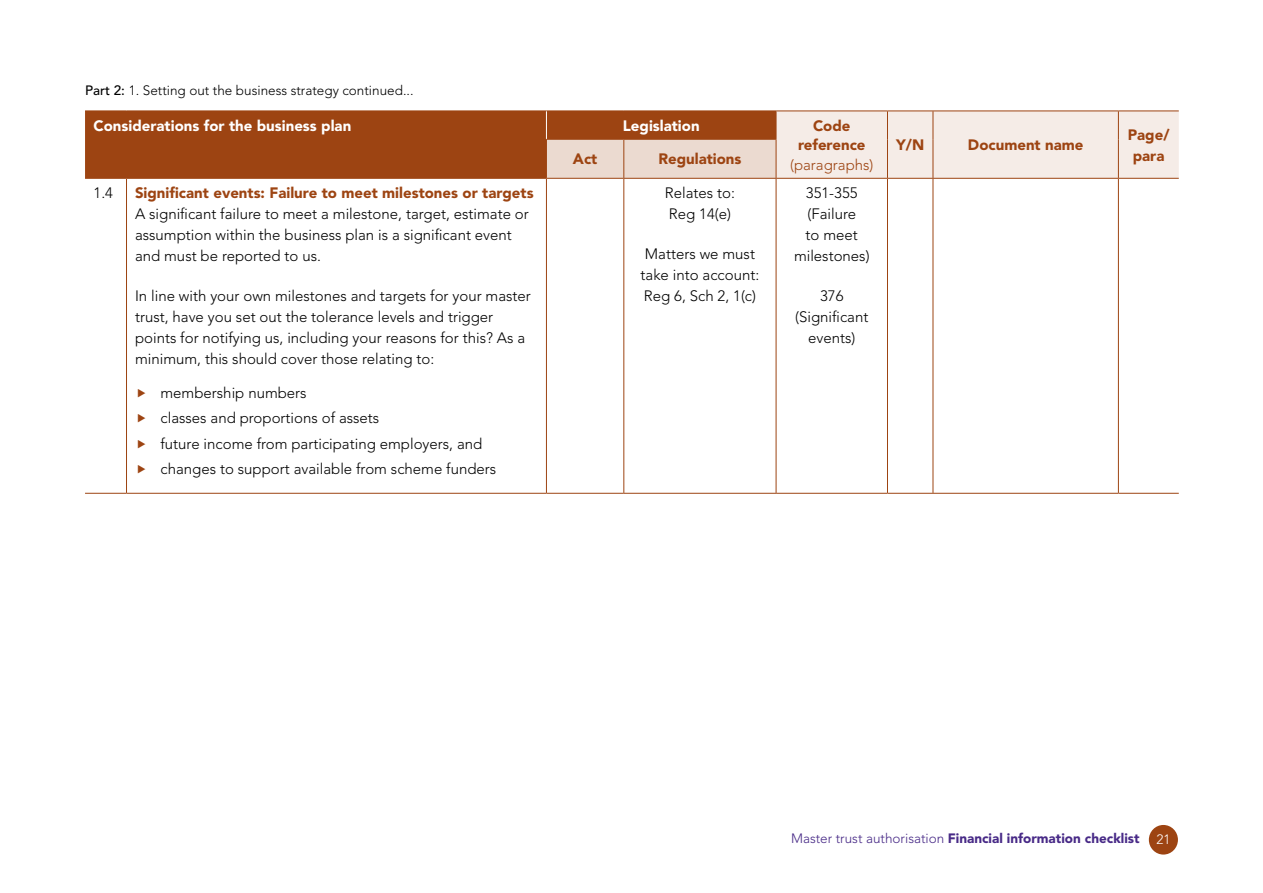
<style>
.page{position:relative;width:1263px;height:893px;background:#fff}
.page>*{position:absolute;margin:0;border:0;box-sizing:border-box;transform-origin:0 0}
.t1{font:300 15px/21px "Avenir LT Std";color:#000}
.t2{font:900 15px/19.5px "Avenir LT Std";color:#9d4412;text-align:center}
.t3{font:900 15px "Avenir LT Std";color:#fff}
.t4{font:300 15px "Avenir LT Std";color:#9d4412}
.t5{font:900 13.5px "Avenir LT Std";color:#482a87}
.t6{font:300 13.5px "Avenir LT Std";color:#000}
.s1{font-weight:500}
.s2{font-weight:300}
.s3{font-weight:300;color:#fff}
</style>
<div class="page">
<div style="left:1149px;top:825px;width:29px;height:29px;background:#9d4412;border-radius:50%"></div>
<div style="left:85px;top:112px;width:461px;height:66px;background:#9d4412"></div>
<hr style="left:546px;top:178px;width:78px;height:1px;background:#9d4412">
<hr style="left:624px;top:178px;width:152px;height:1px;background:#9d4412">
<hr style="left:623px;top:179px;width:1px;height:314px;background:#9d4412">
<hr style="left:776px;top:178px;width:111px;height:1px;background:#9d4412">
<hr style="left:776px;top:179px;width:1px;height:314px;background:#9d4412">
<hr style="left:776px;top:493px;width:111px;height:1px;background:#9d4412">
<hr style="left:887px;top:178px;width:46px;height:1px;background:#9d4412">
<hr style="left:887px;top:179px;width:1px;height:314px;background:#9d4412">
<hr style="left:1118px;top:178px;width:61px;height:1px;background:#9d4412">
<hr style="left:887px;top:493px;width:46px;height:1px;background:#9d4412">
<hr style="left:1118px;top:493px;width:61px;height:1px;background:#9d4412">
<hr style="left:85px;top:111px;width:41px;height:1px;background:#9d4412">
<hr style="left:126px;top:111px;width:420px;height:1px;background:#9d4412">
<hr style="left:85px;top:178px;width:41px;height:1px;background:#9d4412">
<hr style="left:126px;top:178px;width:420px;height:1px;background:#9d4412">
<hr style="left:126px;top:179px;width:1px;height:314px;background:#9d4412">
<hr style="left:546px;top:179px;width:1px;height:314px;background:#9d4412">
<hr style="left:85px;top:493px;width:41px;height:1px;background:#9d4412">
<hr style="left:126px;top:493px;width:420px;height:1px;background:#9d4412">
<hr style="left:546px;top:493px;width:78px;height:1px;background:#9d4412">
<hr style="left:624px;top:493px;width:152px;height:1px;background:#9d4412">
<svg style="left:546px;top:111px;width:633px;height:67px"></svg>
<hr style="left:933px;top:139px;width:1px;height:39px;background:#9d4412">
<hr style="left:1118px;top:139px;width:1px;height:39px;background:#9d4412">
<hr style="left:933px;top:178px;width:185px;height:1px;background:#9d4412">
<hr style="left:933px;top:179px;width:1px;height:314px;background:#9d4412">
<hr style="left:1118px;top:179px;width:1px;height:314px;background:#9d4412">
<hr style="left:933px;top:493px;width:185px;height:1px;background:#9d4412">
<p class="t6" style="left:85px;top:83px;width:330px"><span class="s1">Part 2:</span> 1. Setting out the business strategy continued...</p>
<p class="t3" style="left:94px;top:116px;width:259px">Considerations for the business plan</p>
<p class="t3" style="left:623px;top:116px;width:78px">Legislation</p>
<p class="t2" style="left:798px;top:116px;width:69px">Code reference</p>
<p class="t4" style="left:790px;top:156px;width:85px">(paragraphs)</p>
<p class="t2" style="left:1128px;top:125px;width:43px">Page/</p>
<p class="t2" style="left:896px;top:135px;width:30px">Y/N</p>
<p class="t2" style="left:968px;top:135px;width:117px">Document name</p>
<p class="t2" style="left:573px;top:149px;width:26px">Act</p>
<p class="t2" style="left:658px;top:149px;width:85px">Regulations</p>
<p class="t2" style="left:1133px;top:146px;width:33px">para</p>
<p class="t1" style="left:94px;top:183px;width:21px">1.4</p>
<p class="t2" style="left:135px;top:183px;width:400px">Significant events: Failure to meet milestones or targets</p>
<p class="t1" style="left:135px;top:204px;width:395px">A significant failure to meet a milestone, target, estimate or assumption within the business plan is a significant event and must be reported to us.</p>
<p class="t1" style="left:135px;top:286px;width:397px">In line with your own milestones and targets for your master trust, have you set out the tolerance levels and trigger points for notifying us, including your reasons for this? As a minimum, this should cover those relating to:</p>
<p class="t1" style="left:161px;top:380px;width:337px;line-height:25.2px">membership numbers<br>classes and proportions of assets<br>future income from participating employers, and changes to support available from scheme funders</p>
<p class="t1" style="left:665px;top:183px;width:72px">Relates to:<br>Reg 14(e)</p>
<p class="t1" style="left:641px;top:244px;width:120px">Matters we must take into account:<br>Reg 6, Sch 2, 1(c)</p>
<p class="t1" style="left:794px;top:183px;width:77px;text-align:center">351-355 (Failure<br>to meet milestones)</p>
<p class="t1" style="left:795px;top:286px;width:75px;text-align:center">376 (Significant events)</p>
<p class="t5" style="left:791px;top:830px;width:381px"><span class="s2">Master trust authorisation</span> Financial information checklist <span class="s3">21</span></p>
</div>
